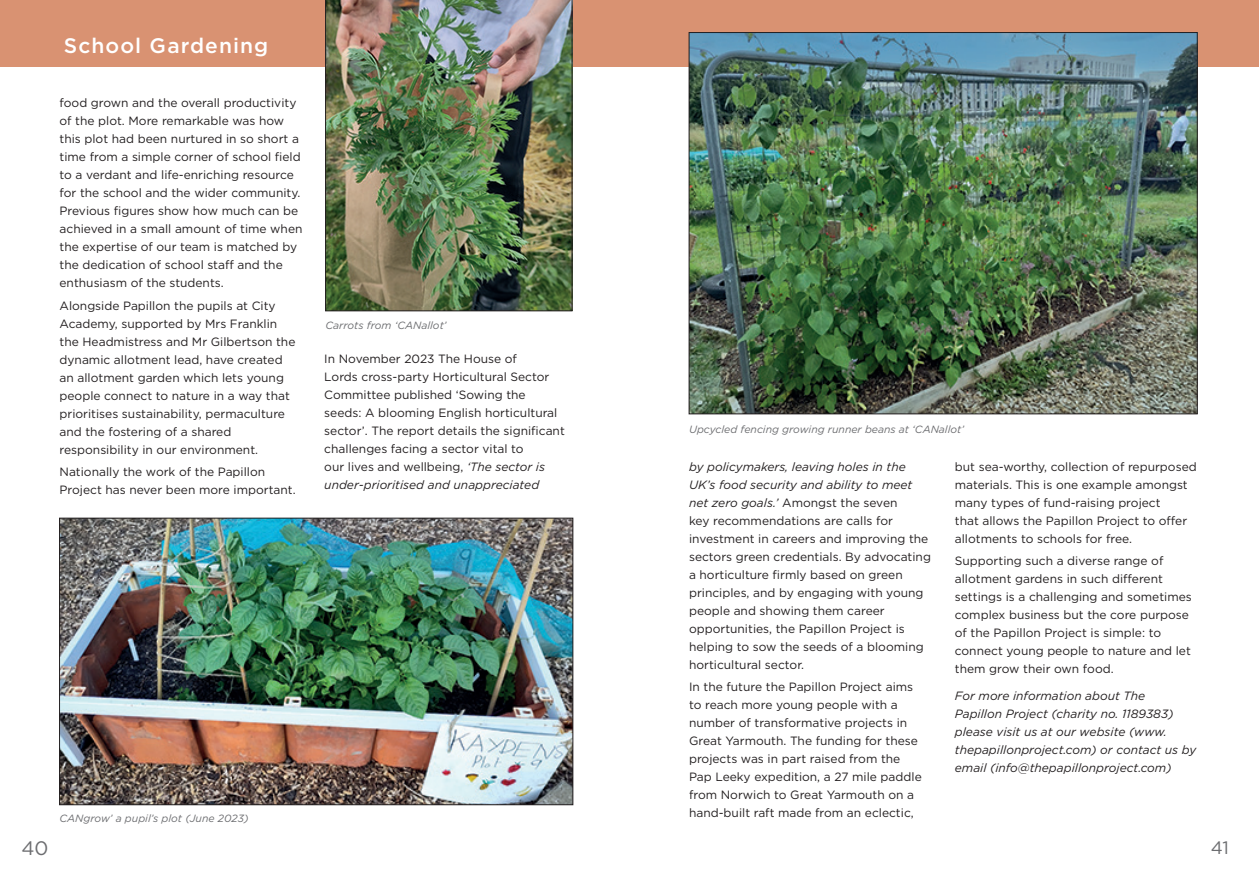
<style>
.page{position:relative;width:1259px;height:893px;background:#fff}
.page>*{position:absolute;margin:0;border:0;box-sizing:border-box;transform-origin:0 0}
.t1{font:500 21px "Gotham";letter-spacing:.05em;color:#fff}
.t2{font:19.5px "Gotham";color:#6c6d70}
.t3{font:18px "Gotham";color:#6c6d70}
.t4{font:12px/18px "Gotham";color:#231f20}
.t5{font:italic 12px/18px "Gotham";color:#231f20}
.t6{font:italic 10.5px "Gotham";color:#6c6d70}
.s1{font-style:italic}
</style>
<div class="page">
<div style="left:0;top:0;width:1259px;height:67px;background:#d99272"></div>
<img style="left:691px;top:34px;width:504px;height:378px">
<img style="left:325px;top:0;width:247px;height:311px">
<img style="left:61px;top:520px;width:510px;height:283px">
<div style="left:59px;top:518px;width:514px;height:287px;border:1px solid #231f20"></div>
<p class="t1" style="left:64px;top:32px;width:206px">School Gardening</p>
<p class="t4" style="left:60px;top:94px;width:244px">food grown and the overall productivity of the plot. More remarkable was how this plot had been nurtured in so short a time from a simple corner of school field to a verdant and life-enriching resource for the school and the wider community.<br>Previous figures show how much can be achieved in a small amount of time when the expertise of our team is matched by the dedication of school staff and the enthusiasm of the students.</p>
<p class="t4" style="left:60px;top:296px;width:237px">Alongside Papillon the pupils at City Academy, supported by Mrs Franklin the Headmistress and Mr Gilbertson the dynamic allotment lead, have created an allotment garden which lets young people connect to nature in a way that prioritises sustainability, permaculture and the fostering of a shared responsibility in our environment.</p>
<p class="t4" style="left:60px;top:462px;width:238px">Nationally the work of the Papillon<br>Project has never been more important.</p>
<p class="t6" style="left:325px;top:319px;width:123px">Carrots from ‘CANallot’</p>
<p class="t4" style="left:324px;top:350px;width:242px">In November 2023 The House of<br>Lords cross-party Horticultural Sector Committee published ‘Sowing the seeds: A blooming English horticultural sector’. The report details the significant challenges facing a sector vital to<br>our lives and wellbeing, <span class="s1">‘The sector is under-prioritised and unappreciated</span></p>
<p class="t6" style="left:60px;top:811px;width:190px">CANgrow’ a pupil’s plot (June 2023)</p>
<p class="t6" style="left:689px;top:422px;width:277px">Upcycled fencing growing runner beans at ‘CANallot’</p>
<p class="t4" style="left:689px;top:457px;width:243px"><span class="s1">by policymakers, leaving holes in the UK’s food security and ability to meet net zero goals.’</span> Amongst the seven<br>key recommendations are calls for investment in careers and improving the sectors green credentials. By advocating a horticulture firmly based on green principles, and by engaging with young people and showing them career opportunities, the Papillon Project is helping to sow the seeds of a blooming horticultural sector.</p>
<p class="t4" style="left:689px;top:678px;width:234px">In the future the Papillon Project aims to reach more young people with a number of transformative projects in Great Yarmouth. The funding for these projects was in part raised from the Pap Leeky expedition, a 27 mile paddle from Norwich to Great Yarmouth on a hand-built raft made from an eclectic,</p>
<p class="t4" style="left:955px;top:457px;width:243px">but sea-worthy, collection of repurposed materials. This is one example amongst many types of fund-raising project<br>that allows the Papillon Project to offer allotments to schools for free.</p>
<p class="t4" style="left:955px;top:552px;width:238px">Supporting such a diverse range of allotment gardens in such different settings is a challenging and sometimes complex business but the core purpose of the Papillon Project is simple: to connect young people to nature and let them grow their own food.</p>
<p class="t5" style="left:955px;top:686px;width:243px">For more information about The<br>Papillon Project (charity no. 1189383) please visit us at our website (www. thepapillonproject.com) or contact us by email (info@thepapillonproject.com)</p>
<h2 class="t2" style="left:21px;top:836px;width:28px">40</h2>
<h3 class="t3" style="left:1210px;top:836px;width:19px">41</h3>
</div>
